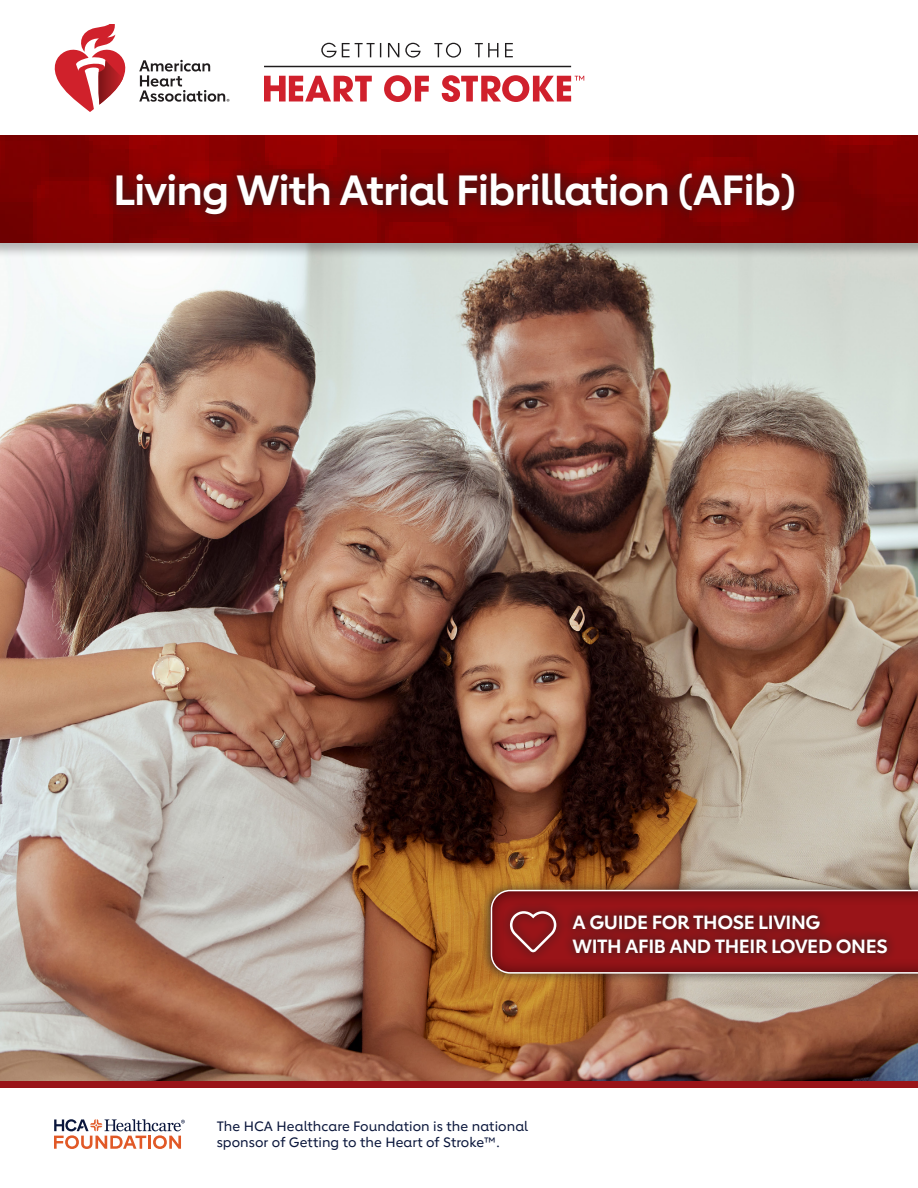
<style>
.page{position:relative;width:918px;height:1188px;background:#fff}
.page>*{position:absolute;margin:0;border:0;box-sizing:border-box;transform-origin:0 0}
.t1{font:700 42px "Lub Dub";letter-spacing:-.025em;color:#fff}
.t2{font:700 19.05px/24.2px "Lub Dub";letter-spacing:-.02em;color:#fff}
.t3{font:500 13.5px/16.5px "Lub Dub";letter-spacing:.005em;color:#0a163b}
</style>
<div class="page">
<img style="left:0;top:258px;width:918px;height:823px">
<div style="left:0;top:134px;width:918px;height:124px;background:#231f20;opacity:.3"></div>
<img style="left:0;top:136px;width:918px;height:107px">
<svg style="left:321px;top:43px;width:192px;height:15px"></svg>
<hr style="left:264px;top:66px;width:307px;height:1px;background:#1f1c1d">
<svg style="left:264px;top:75px;width:320px;height:27px"></svg>
<svg style="left:139px;top:60px;width:90px;height:42px"></svg>
<svg style="left:55px;top:24px;width:71px;height:88px"></svg>
<svg style="left:54px;top:1119px;width:131px;height:30px"></svg>
<div style="left:104px;top:161px;width:703px;height:66px;background:#231f20;opacity:.75"></div>
<div style="left:0;top:1081px;width:918px;height:7px;background:#991418"></div>
<div style="left:479px;top:880px;width:439px;height:103px;background:#231f20;opacity:.75"></div>
<div style="left:489px;top:888px;width:429px;height:86px;background:#231f20;opacity:.75"></div>
<svg style="left:490px;top:890px;width:428px;height:84px"></svg>
<div style="left:563px;top:904px;width:334px;height:60px;background:#231f20;opacity:.75"></div>
<p class="t1" style="left:113px;top:165px;width:685px">Living With Atrial Fibrillation (AFib)</p>
<p class="t2" style="left:573px;top:910px;width:317px">A GUIDE FOR THOSE LIVING<br>WITH AFIB AND THEIR LOVED ONES</p>
<p class="t3" style="left:217px;top:1118px;width:313px">The HCA Healthcare Foundation is the national sponsor of Getting to the Heart of Stroke™.</p>
</div>
